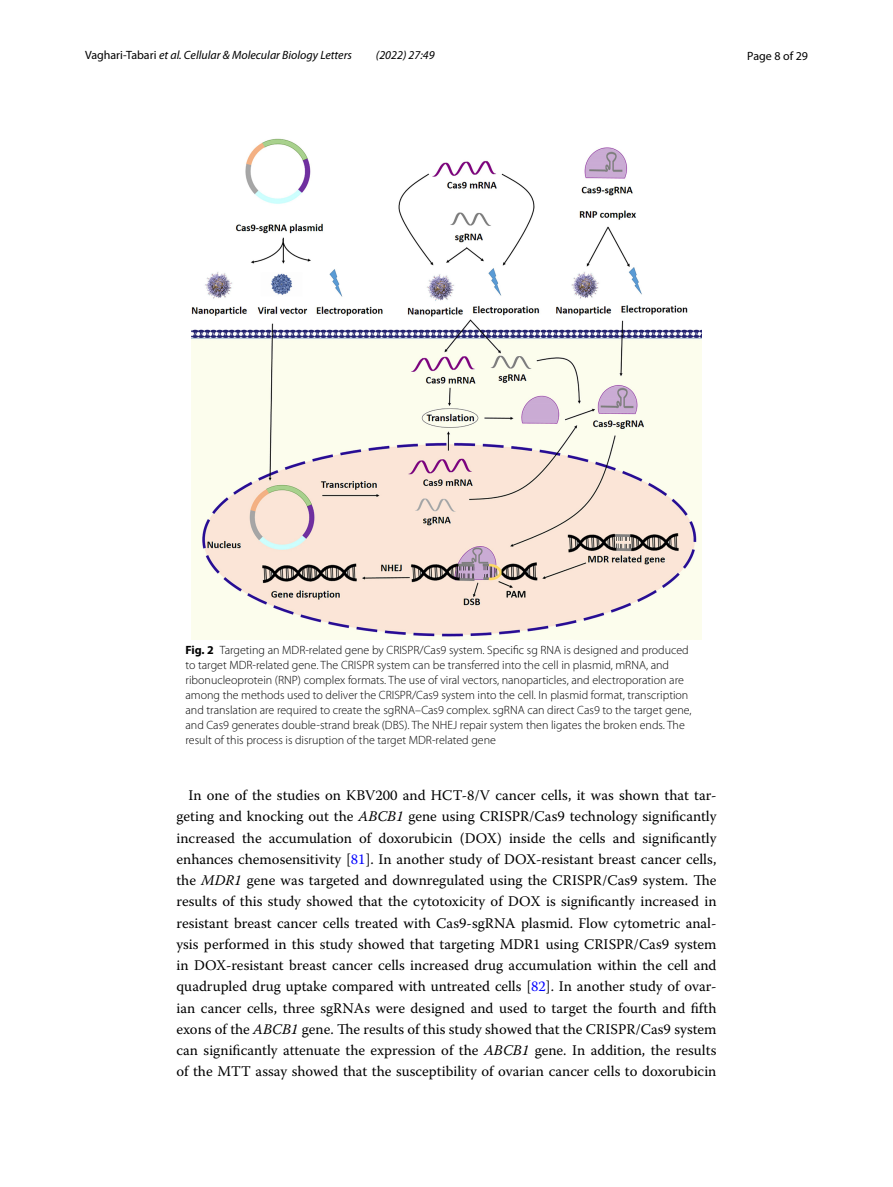
<style>
.page{position:relative;width:893px;height:1187px;background:#fff}
.page>*{position:absolute;margin:0;border:0;box-sizing:border-box;transform-origin:0 0}
.t1{font:14.7px/21.3px "Warnock Pro";color:#000;text-align:justify}
.t2{font:300 12px/15px "Myriad Pro";color:#000}
.t3{font:italic 12px "Myriad Pro";color:#000}
.t4{font:12px "Myriad Pro";color:#000}
.s1{font-style:normal}
.s2{font-weight:700}
.s3{font-style:italic}
.s4{color:#00f}
</style>
<div class="page">
<img style="left:191px;top:138px;width:511px;height:501px">
<p class="t3" style="left:85px;top:48px;width:268px"><span class="s1">Vaghari‑Tabari</span> et al. Cellular &amp; Molecular Biology Letters</p>
<p class="t3" style="left:376px;top:48px;width:60px">(2022) 27:49</p>
<p class="t4" style="left:747px;top:48px;width:62px">Page 8 of 29</p>
<p class="t2" style="left:185px;top:643px;width:508px"><span class="s2">Fig. 2</span> Targeting an MDR-related gene by CRISPR/Cas9 system. Specific sg RNA is designed and produced to target MDR-related gene. The CRISPR system can be transferred into the cell in plasmid, mRNA, and ribonucleoprotein (RNP) complex formats. The use of viral vectors, nanoparticles, and electroporation are among the methods used to deliver the CRISPR/Cas9 system into the cell. In plasmid format, transcription and translation are required to create the sgRNA–Cas9 complex. sgRNA can direct Cas9 to the target gene, and Cas9 generates double-strand break (DBS). The NHEJ repair system then ligates the broken ends. The result of this process is disruption of the target MDR-related gene</p>
<p class="t1" style="left:176px;top:784px;width:542px;text-indent:12px">In one of the studies on KBV200 and HCT-8/V cancer cells, it was shown that tar&shy;geting and knocking out the <span class="s3">ABCB1</span> gene using CRISPR/Cas9 technology significantly increased the accumulation of doxorubicin (DOX) inside the cells and significantly enhances chemosensitivity [<span class="s4">81</span>]. In another study of DOX-resistant breast cancer cells, the <span class="s3">MDR1</span> gene was targeted and downregulated using the CRISPR/Cas9 system. The results of this study showed that the cytotoxicity of DOX is significantly increased in resistant breast cancer cells treated with Cas9-sgRNA plasmid. Flow cytometric anal&shy;ysis performed in this study showed that targeting MDR1 using CRISPR/Cas9 system in DOX-resistant breast cancer cells increased drug accumulation within the cell and quadrupled drug uptake compared with untreated cells [<span class="s4">82</span>]. In another study of ovar&shy;ian cancer cells, three sgRNAs were designed and used to target the fourth and fifth exons of the <span class="s3">ABCB1</span> gene. The results of this study showed that the CRISPR/Cas9 system can significantly attenuate the expression of the <span class="s3">ABCB1</span> gene. In addition, the results of the MTT assay showed that the susceptibility of ovarian cancer cells to doxorubicin</p>
</div>
